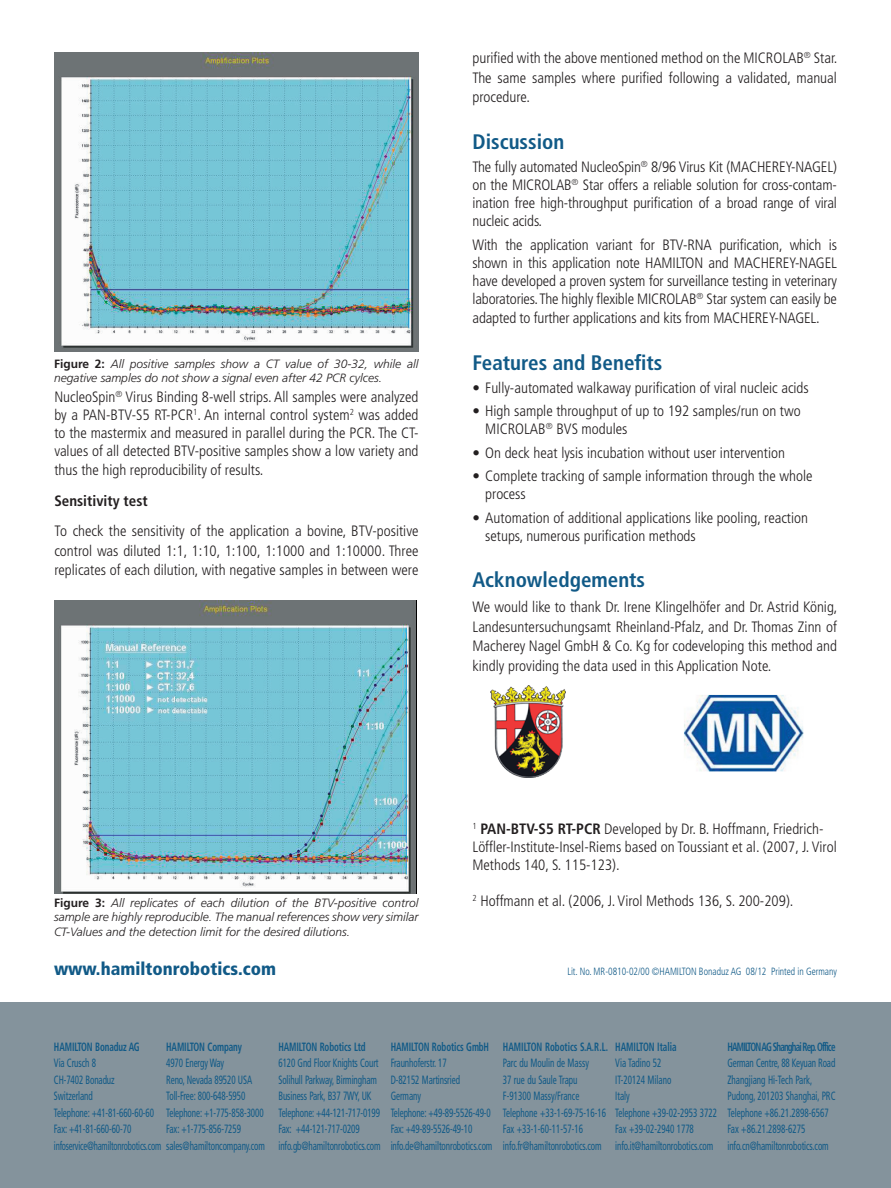
<style>
.page{position:relative;width:891px;height:1188px;background:#fff}
.page>*{position:absolute;margin:0;border:0;box-sizing:border-box;transform-origin:0 0}
.t1{font:700 condensed 21px "Frutiger LT Std";color:#115a87}
.t2{font:900 condensed 18px "Frutiger LT Std";color:#115a87}
.t3{font:300 condensed 15px/18px "Frutiger LT Std";color:#231f20;text-align:justify}
.t4{font:700 condensed 15px "Frutiger LT Std";color:#231f20}
.t5{font:condensed 12px/16.5px "Frutiger LT Std";letter-spacing:-.01em;color:#115a87;scale:.75 1}
.t6{font:italic 300 12px/14.4px "Frutiger LT Std";color:#231f20}
.t7{font:700 condensed 12px "Frutiger LT Std";letter-spacing:-.01em;color:#115a87;scale:.75 1}
.t8{font:700 condensed 12px "Frutiger LT Std";letter-spacing:-.09em;color:#115a87;scale:.75 1}
.t9{font:300 condensed 10.5px "Frutiger LT Std";color:#115a87;scale:.9 1}
.s1{font-weight:700;font-style:normal}
.s2{font-weight:700}
</style>
<div class="page">
<div style="left:0;top:1002px;width:891px;height:186px;background:#84939c"></div>
<img style="left:54px;top:601px;width:363px;height:292px">
<img style="left:54px;top:52px;width:364px;height:299px">
<img style="left:490px;top:686px;width:75px;height:91px">
<img style="left:684px;top:694px;width:120px;height:77px">
<p class="t6" style="left:54px;top:357px;width:366px"><span class="s1">Figure 2:</span> All positive samples show a CT value of 30-32, while all negative samples do not show a signal even after 42 PCR cylces.</p>
<p class="t3" style="left:54px;top:388px;width:366px">NucleoSpin<sup>®</sup> Virus Binding 8-well strips. All samples were analyzed by a PAN-BTV-S5 RT-PCR<sup>1</sup>. An internal control system<sup>2</sup> was added to the mastermix and measured in parallel during the PCR. The CT&shy;values of all detected BTV-positive samples show a low variety and</p>
<p class="t3" style="left:54px;top:462px;width:210px">thus the high reproducibility of results.</p>
<p class="t4" style="left:54px;top:492px;width:95px">Sensitivity test</p>
<p class="t3" style="left:54px;top:521px;width:366px;line-height:19.5px">To check the sensitivity of the application a bovine, BTV-positive control was diluted 1:1, 1:10, 1:100, 1:1000 and 1:10000. Three replicates of each dilution, with negative samples in between were</p>
<p class="t3" style="left:473px;top:49px;width:367px;line-height:19.5px">purified with the above mentioned method on the MICROLAB<sup>®</sup> Star.<br>The same samples where purified following a validated, manual procedure.</p>
<h1 class="t1" style="left:472px;top:129px;width:93px">Discussion</h1>
<p class="t3" style="left:472px;top:158px;width:366px">The fully automated NucleoSpin<sup>®</sup> 8/96 Virus Kit (MACHEREY-NAGEL) on the MICROLAB<sup>®</sup> Star offers a reliable solution for cross-contam&shy;ination free high-throughput purification of a broad range of viral nucleic acids.</p>
<p class="t3" style="left:473px;top:236px;width:366px">With the application variant for BTV-RNA purification, which is shown in this application note HAMILTON and MACHEREY-NAGEL have developed a proven system for surveillance testing in veterinary laboratories. The highly flexible MICROLAB<sup>®</sup> Star system can easily be</p>
<p class="t3" style="left:473px;top:309px;width:349px">adapted to further applications and kits from MACHEREY-NAGEL.</p>
<h1 class="t1" style="left:472px;top:350px;width:192px">Features and Benefits</h1>
<p class="t3" style="left:472px;top:379px;width:338px">• Fully-automated walkaway purification of viral nucleic acids</p>
<p class="t3" style="left:485px;top:402px;width:317px;text-indent:-13px">• High sample throughput of up to 192 samples/run on two<br>MICROLAB<sup>®</sup> BVS modules</p>
<p class="t3" style="left:473px;top:444px;width:314px">• On deck heat lysis incubation without user intervention</p>
<p class="t3" style="left:485px;top:467px;width:329px;text-indent:-13px">• Complete tracking of sample information through the whole process</p>
<p class="t3" style="left:485px;top:509px;width:324px;text-indent:-13px">• Automation of additional applications like pooling, reaction setups, numerous purification methods</p>
<h1 class="t1" style="left:472px;top:567px;width:174px">Acknowledgements</h1>
<p class="t3" style="left:472px;top:597px;width:367px;line-height:19.5px">We would like to thank Dr. Irene Klingelhöfer and Dr. Astrid König, Landesuntersuchungsamt Rheinland-Pfalz, and Dr. Thomas Zinn of Macherey Nagel GmbH &amp; Co. Kg for codeveloping this method and kindly providing the data used in this Application Note.</p>
<p class="t6" style="left:54px;top:896px;width:366px;text-align:justify"><span class="s1">Figure 3:</span> All replicates of each dilution of the BTV-positive control sample are highly reproducible. The manual references show very similar CT-Values and the detection limit for the desired dilutions.</p>
<p class="t3" style="left:472px;top:820px;width:366px;text-align:left"><sup>1</sup> <span class="s2">PAN-BTV-S5 RT-PCR</span> Developed by Dr. B. Hoffmann, Friedrich-<br>Löffler-Institute-Insel-Riems based on Toussiant et al. (2007, J. Virol<br>Methods 140, S. 115-123).</p>
<p class="t3" style="left:472px;top:892px;width:323px"><sup>2</sup> Hoffmann et al. (2006, J. Virol Methods 136, S. 200-209).</p>
<p class="t2" style="left:54px;top:958px;width:224px">www.hamiltonrobotics.com</p>
<p class="t9" style="left:567px;top:965px;width:301px">Lit. No. MR-0810-02/00 ©HAMILTON Bonaduz AG 08/12 Printed in Germany</p>
<p class="t7" style="left:54px;top:1039px;width:116px">HAMILTON Bonaduz AG</p>
<p class="t5" style="left:54px;top:1055px;width:283px">Via Crusch 8<br>CH-7402 Bonaduz<br>Switzerland<br>Telephone: +41-81-660-60-60<br>Fax: +41-81-660-60-70<br>infoservice@hamiltonrobotics.com sales@hamiltoncompany.com</p>
<p class="t7" style="left:166px;top:1039px;width:103px">HAMILTON Company</p>
<p class="t5" style="left:166px;top:1055px;width:132px">4970 Energy Way<br>Reno, Nevada 89520 USA<br>Toll-Free: 800-648-5950<br>Telephone: +1-775-858-3000<br>Fax: +1-775-856-7259</p>
<p class="t7" style="left:278px;top:1039px;width:118px">HAMILTON Robotics Ltd</p>
<p class="t5" style="left:278px;top:1055px;width:138px">6120 Gnd Floor Knights Court<br>Solihull Parkway, Birmingham<br>Business Park, B37 7WY, UK<br>Telephone: +44-121-717-0199<br>Fax: +44-121-717-0209 info.gb@hamiltonrobotics.com</p>
<p class="t7" style="left:391px;top:1039px;width:133px">HAMILTON Robotics GmbH</p>
<p class="t5" style="left:391px;top:1055px;width:137px">Fraunhoferstr. 17<br>D-82152 Martinsried<br>Germany<br>Telephone: +49-89-5526-49-0<br>Fax: +49-89-5526-49-10 info.de@hamiltonrobotics.com</p>
<p class="t7" style="left:503px;top:1039px;width:142px">HAMILTON Robotics S.A.R.L.</p>
<p class="t5" style="left:503px;top:1055px;width:139px">Parc du Moulin de Massy<br>37 rue du Saule Trapu<br>F-91300 Massy/France<br>Telephone +33-1-69-75-16-16<br>Fax +33-1-60-11-57-16 info.fr@hamiltonrobotics.com</p>
<p class="t7" style="left:615px;top:1039px;width:83px">HAMILTON Italia</p>
<p class="t5" style="left:615px;top:1055px;width:137px">Via Tadino 52<br>IT-20124 Milano<br>Italy<br>Telephone +39-02-2953 3722<br>Fax +39-02-2940 1778 info.it@hamiltonrobotics.com</p>
<p class="t8" style="left:727px;top:1039px;width:146px">HAMILTON AG Shanghai Rep. Office</p>
<p class="t5" style="left:727px;top:1055px;width:146px">German Centre, 88 Keyuan Road<br>Zhangjiang Hi-Tech Park,<br>Pudong, 201203 Shanghai, PRC<br>Telephone +86.21.2898-6567<br>Fax +86.21.2898-6275 info.cn@hamiltonrobotics.com</p>
</div>
